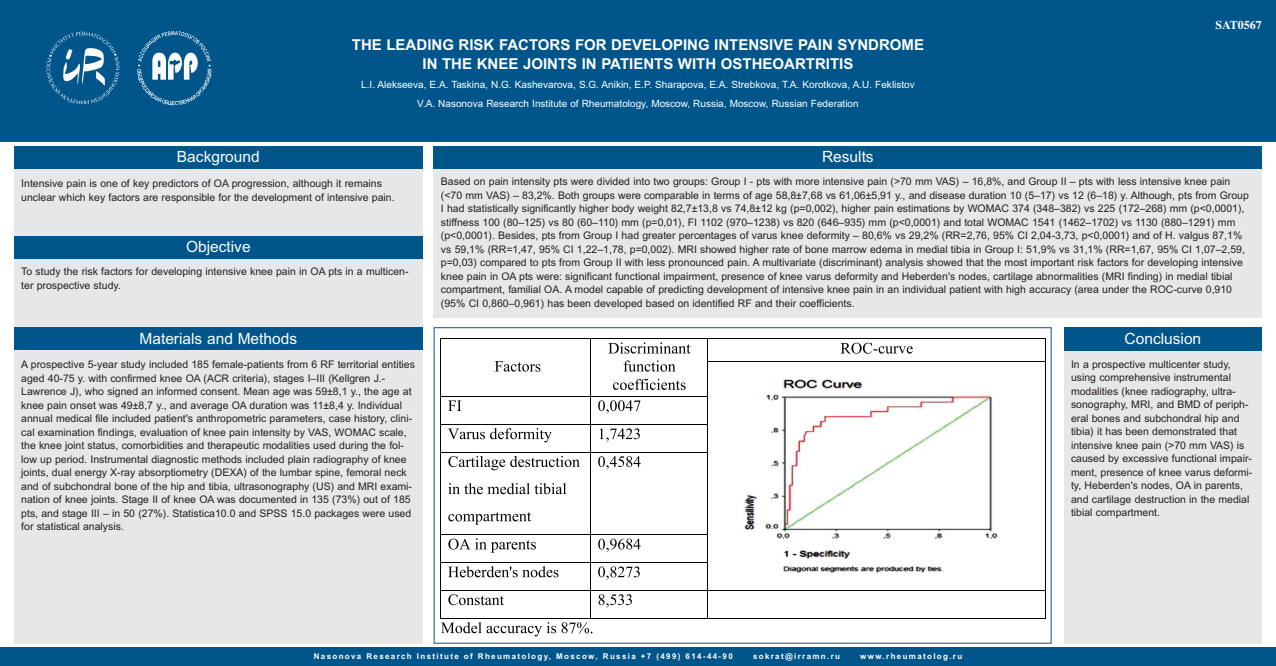
<style>
.page{position:relative;width:1276px;height:666px;background:#fff}
.page>*{position:absolute;margin:0;border:0;box-sizing:border-box;transform-origin:0 0}
.t1{font:15.5px "Arial";color:#fff}
.t2{font:700 15px/19px "Arial";color:#fff;text-align:center}
.t3{font:700 12px "Times";color:#fff}
.t4{font:10.5px/13.5px "Arial";color:#231f20}
.t5{font:10px/19px "Arial";color:#fff;text-align:center}
.t6{font:700 8px "Arial";letter-spacing:.165em;color:#fff}
</style>
<div class="page">
<div style="left:1064px;top:522px;width:197px;height:121px;background:#e6e7e8"></div>
<div style="left:14px;top:206px;width:408px;height:437px;background:#e6e7e8"></div>
<div style="left:0;top:0;width:1275px;height:142px;background:#00558b"></div>
<img style="left:138px;top:31px;width:73px;height:74px">
<img style="left:46px;top:31px;width:74px;height:74px">
<div style="left:0;top:648px;width:1275px;height:18px;background:#00558b"></div>
<div style="left:14px;top:146px;width:408px;height:24px;background:#00558b"></div>
<div style="left:14px;top:169px;width:408px;height:44px;background:#e6e7e8"></div>
<div style="left:14px;top:236px;width:408px;height:24px;background:#00558b"></div>
<div style="left:14px;top:259px;width:408px;height:40px;background:#e6e7e8"></div>
<div style="left:14px;top:327px;width:408px;height:25px;background:#00558b"></div>
<div style="left:14px;top:351px;width:408px;height:192px;background:#e6e7e8"></div>
<div style="left:434px;top:146px;width:827px;height:24px;background:#00558b"></div>
<div style="left:434px;top:169px;width:827px;height:148px;background:#e6e7e8"></div>
<div style="left:1064px;top:327px;width:197px;height:25px;background:#00558b"></div>
<div style="left:1064px;top:351px;width:197px;height:177px;background:#e6e7e8"></div>
<svg style="left:840px;top:343px;width:72px;height:11px"></svg>
<hr style="left:440px;top:338px;width:605px;height:1px;background:#010202">
<svg style="left:707px;top:339px;width:1px;height:22px"></svg>
<svg style="left:1045px;top:338px;width:1px;height:23px"></svg>
<svg style="left:495px;top:361px;width:45px;height:11px"></svg>
<svg style="left:608px;top:342px;width:82px;height:12px"></svg>
<svg style="left:623px;top:360px;width:52px;height:12px"></svg>
<svg style="left:613px;top:379px;width:72px;height:11px"></svg>
<svg style="left:440px;top:339px;width:1px;height:22px"></svg>
<svg style="left:590px;top:339px;width:1px;height:22px"></svg>
<hr style="left:707px;top:361px;width:338px;height:1px;background:#010202">
<hr style="left:440px;top:361px;width:1px;height:35px;background:#010202">
<hr style="left:590px;top:361px;width:1px;height:35px;background:#010202">
<hr style="left:707px;top:361px;width:1px;height:35px;background:#010202">
<hr style="left:1045px;top:361px;width:1px;height:35px;background:#010202">
<svg style="left:448px;top:400px;width:13px;height:11px"></svg>
<svg style="left:598px;top:400px;width:42px;height:14px"></svg>
<hr style="left:440px;top:396px;width:268px;height:1px;background:#010202">
<svg style="left:448px;top:428px;width:104px;height:14px"></svg>
<svg style="left:599px;top:428px;width:41px;height:14px"></svg>
<hr style="left:440px;top:424px;width:268px;height:1px;background:#010202">
<svg style="left:440px;top:397px;width:1px;height:55px"></svg>
<svg style="left:590px;top:397px;width:1px;height:55px"></svg>
<svg style="left:707px;top:397px;width:1px;height:55px"></svg>
<svg style="left:448px;top:456px;width:132px;height:14px"></svg>
<svg style="left:448px;top:483px;width:118px;height:11px"></svg>
<svg style="left:448px;top:512px;width:83px;height:13px"></svg>
<svg style="left:598px;top:456px;width:42px;height:14px"></svg>
<hr style="left:440px;top:452px;width:268px;height:1px;background:#010202">
<svg style="left:1045px;top:396px;width:1px;height:56px"></svg>
<hr style="left:440px;top:452px;width:1px;height:82px;background:#010202">
<hr style="left:590px;top:452px;width:1px;height:82px;background:#010202">
<hr style="left:707px;top:452px;width:1px;height:82px;background:#010202">
<hr style="left:1045px;top:452px;width:1px;height:82px;background:#010202">
<svg style="left:598px;top:539px;width:42px;height:13px"></svg>
<hr style="left:440px;top:534px;width:268px;height:1px;background:#010202">
<svg style="left:598px;top:566px;width:42px;height:14px"></svg>
<hr style="left:440px;top:562px;width:268px;height:1px;background:#010202">
<svg style="left:598px;top:594px;width:34px;height:14px"></svg>
<hr style="left:440px;top:590px;width:605px;height:1px;background:#010202">
<hr style="left:590px;top:618px;width:117px;height:1px;background:#010202">
<svg style="left:707px;top:535px;width:1px;height:84px"></svg>
<hr style="left:708px;top:618px;width:337px;height:1px;background:#010202">
<svg style="left:1045px;top:534px;width:1px;height:85px"></svg>
<svg style="left:440px;top:535px;width:152px;height:101px"></svg>
<img style="left:744px;top:379px;width:254px;height:194px">
<h2 class="t2" style="left:352px;top:37px;width:574px">THE LEADING RISK FACTORS FOR DEVELOPING INTENSIVE PAIN SYNDROME<br>IN THE KNEE JOINTS IN PATIENTS WITH OSTHEOARTRITIS</h2>
<p class="t5" style="left:361px;top:76px;width:555px">L.I. Alekseeva, E.A. Taskina, N.G. Kashevarova, S.G. Anikin, E.P. Sharapova, E.A. Strebkova, T.A. Korotkova, A.U. Feklistov<br>V.A. Nasonova Research Institute of Rheumatology, Moscow, Russia, Moscow, Russian Federation</p>
<p class="t3" style="left:1215px;top:21px;width:48px">SAT0567</p>
<h1 class="t1" style="left:177px;top:151px;width:84px">Background</h1>
<p class="t4" style="left:21px;top:178px;width:375px">Intensive pain is one of key predictors of OA progression, although it remains unclear which key factors are responsible for the development of intensive pain.</p>
<h1 class="t1" style="left:186px;top:241px;width:66px">Objective</h1>
<p class="t4" style="left:21px;top:266px;width:389px">To study the risk factors for developing intensive knee pain in OA pts in a multicen&shy;ter prospective study.</p>
<h1 class="t1" style="left:139px;top:332px;width:159px">Materials and Methods</h1>
<p class="t4" style="left:21px;top:359px;width:395px">A prospective 5-year study included 185 female-patients from 6 RF territorial entities aged 40-75 y. with confirmed knee OA (ACR criteria), stages I–III (Kellgren J.- Lawrence J), who signed an informed consent. Mean age was 59±8,1 y., the age at knee pain onset was 49±8,7 y., and average OA duration was 11±8,4 y. Individual annual medical file included patient's anthropometric parameters, case history, clini&shy;cal examination findings, evaluation of knee pain intensity by VAS, WOMAC scale, the knee joint status, comorbidities and therapeutic modalities used during the fol&shy;low up period. Instrumental diagnostic methods included plain radiography of knee joints, dual energy X-ray absorptiometry (DEXA) of the lumbar spine, femoral neck and of subchondral bone of the hip and tibia, ultrasonography (US) and MRI exami&shy;nation of knee joints. Stage II of knee OA was documented in 135 (73%) out of 185 pts, and stage III – in 50 (27%). Statistica10.0 and SPSS 15.0 packages were used for statistical analysis.</p>
<h1 class="t1" style="left:822px;top:151px;width:53px">Results</h1>
<p class="t4" style="left:441px;top:176px;width:809px">Based on pain intensity pts were divided into two groups: Group I - pts with more intensive pain (&gt;70 mm VAS) – 16,8%, and Group II – pts with less intensive knee pain (&lt;70 mm VAS) – 83,2%. Both groups were comparable in terms of age 58,8±7,68 vs 61,06±5,91 y., and disease duration 10 (5–17) vs 12 (6–18) y. Although, pts from Group I had statistically significantly higher body weight 82,7±13,8 vs 74,8±12 kg (p=0,002), higher pain estimations by WOMAC 374 (348–382) vs 225 (172–268) mm (p&lt;0,0001), stiffness 100 (80–125) vs 80 (60–110) mm (p=0,01), FI 1102 (970–1238) vs 820 (646–935) mm (p&lt;0,0001) and total WOMAC 1541 (1462–1702) vs 1130 (880–1291) mm (p&lt;0,0001). Besides, pts from Group I had greater percentages of varus knee deformity – 80,6% vs 29,2% (RR=2,76, 95% CI 2,04-3,73, p&lt;0,0001) and of H. valgus 87,1% vs 59,1% (RR=1,47, 95% CI 1,22–1,78, p=0,002). MRI showed higher rate of bone marrow edema in medial tibia in Group I: 51,9% vs 31,1% (RR=1,67, 95% CI 1,07–2,59, p=0,03) compared to pts from Group II with less pronounced pain. A multivariate (discriminant) analysis showed that the most important risk factors for developing intensive knee pain in OA pts were: significant functional impairment, presence of knee varus deformity and Heberden's nodes, cartilage abnormalities (MRI finding) in medial tibial compartment, familial OA. A model capable of predicting development of intensive knee pain in an individual patient with high accuracy (area under the ROC-curve 0,910 (95% CI 0,860–0,961) has been developed based on identified RF and their coefficients.</p>
<h1 class="t1" style="left:1124px;top:332px;width:78px">Conclusion</h1>
<p class="t4" style="left:1071px;top:359px;width:183px">In a prospective multicenter study, using comprehensive instrumental modalities (knee radiography, ultra&shy;sonography, MRI, and BMD of periph&shy;eral bones and subchondral hip and tibia) it has been demonstrated that intensive knee pain (&gt;70 mm VAS) is caused by excessive functional impair&shy;ment, presence of knee varus deformi&shy;ty, Heberden's nodes, OA in parents, and cartilage destruction in the medial tibial compartment.</p>
<p class="t6" style="left:314px;top:653px;width:420px">Nasonova Research Institute of Rheumatology, Moscow, Russia +7 (499) 614-44-90</p>
<p class="t6" style="left:753px;top:653px;width:88px">sokrat@irramn.ru</p>
<p class="t6" style="left:860px;top:653px;width:103px">www.rheumatolog.ru</p>
</div>
